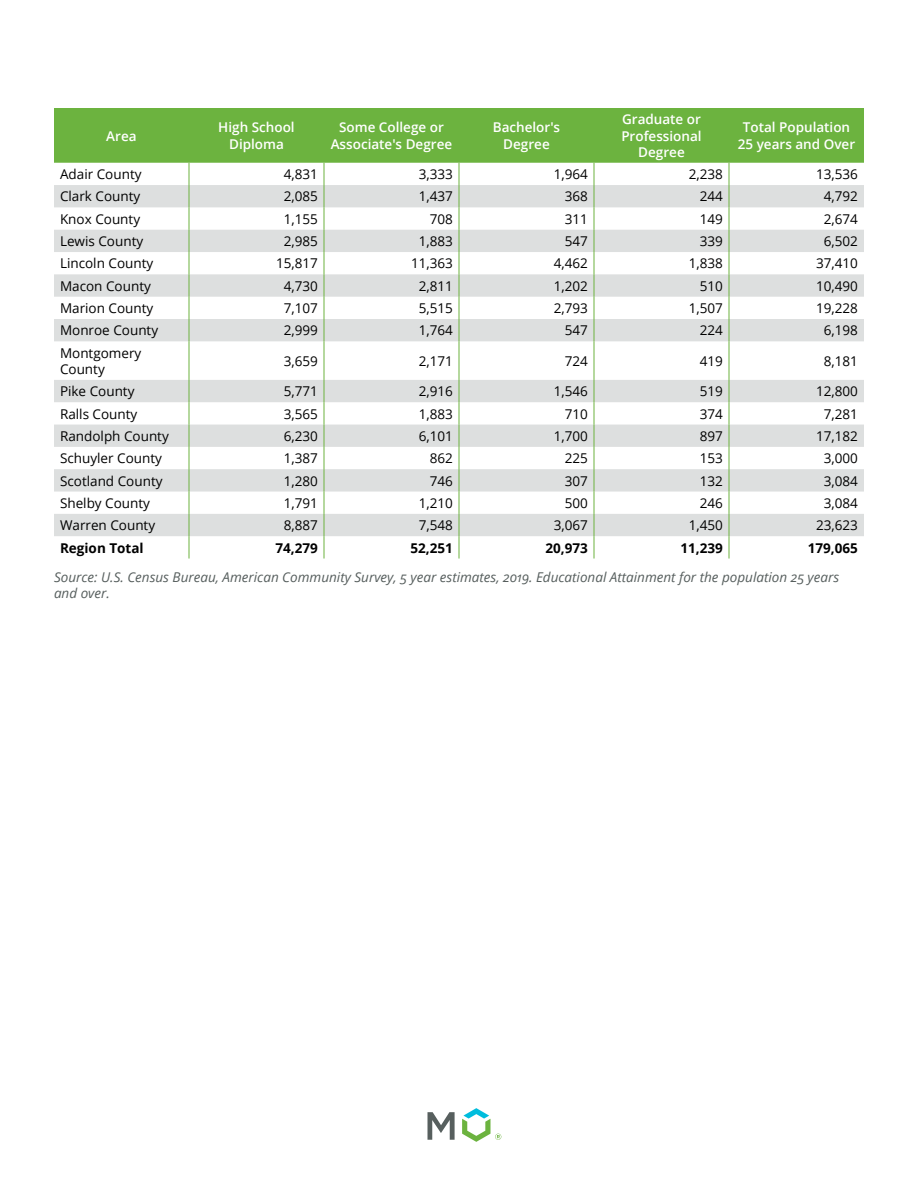
<style>
.page{position:relative;width:918px;height:1188px;background:#fff}
.page>*{position:absolute;margin:0;border:0;box-sizing:border-box;transform-origin:0 0}
.t1{font:13.5px/16.2px "Open Sans";color:#000}
.t2{font:600 13.5px/16.2px "Open Sans";color:#fff;text-align:center}
.t3{font:italic 13.5px/16.2px "Open Sans";color:#565e5d}
.t4{font:700 13.5px "Open Sans";color:#000}
</style>
<div class="page">
<svg style="left:428px;top:1112px;width:27px;height:28px"></svg>
<svg style="left:462px;top:1108px;width:39px;height:34px"></svg>
<div style="left:54px;top:108px;width:810px;height:55px;background:#6cb33f"></div>
<svg style="left:54px;top:185px;width:810px;height:351px"></svg>
<svg style="left:189px;top:163px;width:1px;height:178px"></svg>
<svg style="left:324px;top:163px;width:1px;height:178px"></svg>
<svg style="left:459px;top:163px;width:1px;height:178px"></svg>
<svg style="left:594px;top:163px;width:1px;height:178px"></svg>
<svg style="left:729px;top:163px;width:1px;height:178px"></svg>
<hr style="left:189px;top:341px;width:1px;height:39px;background:#6cb33f">
<hr style="left:324px;top:341px;width:1px;height:39px;background:#6cb33f">
<hr style="left:459px;top:341px;width:1px;height:39px;background:#6cb33f">
<hr style="left:594px;top:341px;width:1px;height:39px;background:#6cb33f">
<hr style="left:729px;top:341px;width:1px;height:39px;background:#6cb33f">
<svg style="left:189px;top:380px;width:1px;height:179px"></svg>
<svg style="left:324px;top:380px;width:1px;height:179px"></svg>
<svg style="left:459px;top:380px;width:1px;height:179px"></svg>
<svg style="left:594px;top:380px;width:1px;height:179px"></svg>
<svg style="left:729px;top:380px;width:1px;height:179px"></svg>
<p class="t2" style="left:106px;top:127px;width:32px">Area</p>
<p class="t2" style="left:218px;top:119px;width:78px">High School<br>Diploma</p>
<p class="t2" style="left:331px;top:119px;width:123px">Some College or<br>Associate's Degree</p>
<p class="t2" style="left:493px;top:119px;width:69px">Bachelor's<br>Degree</p>
<p class="t2" style="left:621px;top:111px;width:82px">Graduate or<br>Professional<br>Degree</p>
<p class="t2" style="left:738px;top:119px;width:119px">Total Population<br>25 years and Over</p>
<p class="t1" style="left:60px;top:166px;width:83px">Adair County</p>
<p class="t1" style="left:284px;top:166px;width:36px">4,831</p>
<p class="t1" style="left:419px;top:166px;width:36px">3,333</p>
<p class="t1" style="left:554px;top:166px;width:36px">1,964</p>
<p class="t1" style="left:689px;top:166px;width:36px">2,238</p>
<p class="t1" style="left:816px;top:166px;width:43px">13,536</p>
<p class="t1" style="left:60px;top:188px;width:82px">Clark County</p>
<p class="t1" style="left:284px;top:188px;width:36px">2,085</p>
<p class="t1" style="left:419px;top:188px;width:36px">1,437</p>
<p class="t1" style="left:565px;top:188px;width:25px">368</p>
<p class="t1" style="left:700px;top:188px;width:25px">244</p>
<p class="t1" style="left:824px;top:188px;width:36px">4,792</p>
<p class="t1" style="left:60px;top:210px;width:82px">Knox County</p>
<p class="t1" style="left:284px;top:210px;width:36px">1,155</p>
<p class="t1" style="left:430px;top:210px;width:25px">708</p>
<p class="t1" style="left:565px;top:210px;width:25px">311</p>
<p class="t1" style="left:700px;top:210px;width:25px">149</p>
<p class="t1" style="left:824px;top:210px;width:36px">2,674</p>
<p class="t1" style="left:60px;top:233px;width:85px">Lewis County</p>
<p class="t1" style="left:284px;top:233px;width:36px">2,985</p>
<p class="t1" style="left:419px;top:233px;width:36px">1,883</p>
<p class="t1" style="left:565px;top:233px;width:25px">547</p>
<p class="t1" style="left:700px;top:233px;width:25px">339</p>
<p class="t1" style="left:824px;top:233px;width:36px">6,502</p>
<p class="t1" style="left:60px;top:255px;width:95px">Lincoln County</p>
<p class="t1" style="left:276px;top:255px;width:43px">15,817</p>
<p class="t1" style="left:411px;top:255px;width:43px">11,363</p>
<p class="t1" style="left:554px;top:255px;width:36px">4,462</p>
<p class="t1" style="left:689px;top:255px;width:36px">1,838</p>
<p class="t1" style="left:816px;top:255px;width:43px">37,410</p>
<p class="t1" style="left:60px;top:277px;width:92px">Macon County</p>
<p class="t1" style="left:284px;top:277px;width:36px">4,730</p>
<p class="t1" style="left:419px;top:277px;width:36px">2,811</p>
<p class="t1" style="left:554px;top:277px;width:36px">1,202</p>
<p class="t1" style="left:700px;top:277px;width:25px">510</p>
<p class="t1" style="left:816px;top:277px;width:43px">10,490</p>
<p class="t1" style="left:60px;top:300px;width:95px">Marion County</p>
<p class="t1" style="left:284px;top:300px;width:36px">7,107</p>
<p class="t1" style="left:419px;top:300px;width:36px">5,515</p>
<p class="t1" style="left:554px;top:300px;width:36px">2,793</p>
<p class="t1" style="left:689px;top:300px;width:36px">1,507</p>
<p class="t1" style="left:816px;top:300px;width:43px">19,228</p>
<p class="t1" style="left:60px;top:322px;width:100px">Monroe County</p>
<p class="t1" style="left:284px;top:322px;width:36px">2,999</p>
<p class="t1" style="left:419px;top:322px;width:36px">1,764</p>
<p class="t1" style="left:565px;top:322px;width:25px">547</p>
<p class="t1" style="left:700px;top:322px;width:25px">224</p>
<p class="t1" style="left:824px;top:322px;width:36px">6,198</p>
<p class="t1" style="left:60px;top:344px;width:83px">Montgomery<br>County</p>
<p class="t1" style="left:284px;top:352px;width:36px">3,659</p>
<p class="t1" style="left:419px;top:352px;width:36px">2,171</p>
<p class="t1" style="left:565px;top:352px;width:25px">724</p>
<p class="t1" style="left:700px;top:352px;width:25px">419</p>
<p class="t1" style="left:824px;top:352px;width:36px">8,181</p>
<p class="t1" style="left:60px;top:383px;width:76px">Pike County</p>
<p class="t1" style="left:284px;top:383px;width:36px">5,771</p>
<p class="t1" style="left:419px;top:383px;width:36px">2,916</p>
<p class="t1" style="left:554px;top:383px;width:36px">1,546</p>
<p class="t1" style="left:700px;top:383px;width:25px">519</p>
<p class="t1" style="left:816px;top:383px;width:43px">12,800</p>
<p class="t1" style="left:60px;top:405px;width:79px">Ralls County</p>
<p class="t1" style="left:284px;top:405px;width:36px">3,565</p>
<p class="t1" style="left:419px;top:405px;width:36px">1,883</p>
<p class="t1" style="left:565px;top:405px;width:25px">710</p>
<p class="t1" style="left:700px;top:405px;width:25px">374</p>
<p class="t1" style="left:824px;top:405px;width:36px">7,281</p>
<p class="t1" style="left:60px;top:428px;width:110px">Randolph County</p>
<p class="t1" style="left:284px;top:428px;width:36px">6,230</p>
<p class="t1" style="left:419px;top:428px;width:36px">6,101</p>
<p class="t1" style="left:554px;top:428px;width:36px">1,700</p>
<p class="t1" style="left:700px;top:428px;width:25px">897</p>
<p class="t1" style="left:816px;top:428px;width:43px">17,182</p>
<p class="t1" style="left:60px;top:450px;width:104px">Schuyler County</p>
<p class="t1" style="left:284px;top:450px;width:36px">1,387</p>
<p class="t1" style="left:430px;top:450px;width:25px">862</p>
<p class="t1" style="left:565px;top:450px;width:25px">225</p>
<p class="t1" style="left:700px;top:450px;width:25px">153</p>
<p class="t1" style="left:824px;top:450px;width:36px">3,000</p>
<p class="t1" style="left:60px;top:472px;width:104px">Scotland County</p>
<p class="t1" style="left:284px;top:472px;width:36px">1,280</p>
<p class="t1" style="left:430px;top:472px;width:25px">746</p>
<p class="t1" style="left:565px;top:472px;width:25px">307</p>
<p class="t1" style="left:700px;top:472px;width:25px">132</p>
<p class="t1" style="left:824px;top:472px;width:36px">3,084</p>
<p class="t1" style="left:60px;top:495px;width:92px">Shelby County</p>
<p class="t1" style="left:284px;top:495px;width:36px">1,791</p>
<p class="t1" style="left:419px;top:495px;width:36px">1,210</p>
<p class="t1" style="left:565px;top:495px;width:25px">500</p>
<p class="t1" style="left:700px;top:495px;width:25px">246</p>
<p class="t1" style="left:824px;top:495px;width:36px">3,084</p>
<p class="t1" style="left:60px;top:517px;width:97px">Warren County</p>
<p class="t1" style="left:284px;top:517px;width:36px">8,887</p>
<p class="t1" style="left:419px;top:517px;width:36px">7,548</p>
<p class="t1" style="left:554px;top:517px;width:36px">3,067</p>
<p class="t1" style="left:689px;top:517px;width:36px">1,450</p>
<p class="t1" style="left:816px;top:517px;width:43px">23,623</p>
<p class="t4" style="left:60px;top:538px;width:85px">Region Total</p>
<p class="t4" style="left:276px;top:538px;width:44px">74,279</p>
<p class="t4" style="left:411px;top:538px;width:44px">52,251</p>
<p class="t4" style="left:546px;top:538px;width:44px">20,973</p>
<p class="t4" style="left:681px;top:538px;width:44px">11,239</p>
<p class="t4" style="left:808px;top:538px;width:52px">179,065</p>
<p class="t3" style="left:54px;top:569px;width:787px">Source: U.S. Census Bureau, American Community Survey, 5 year estimates, 2019. Educational Attainment for the population 25 years and over.</p>
</div>
